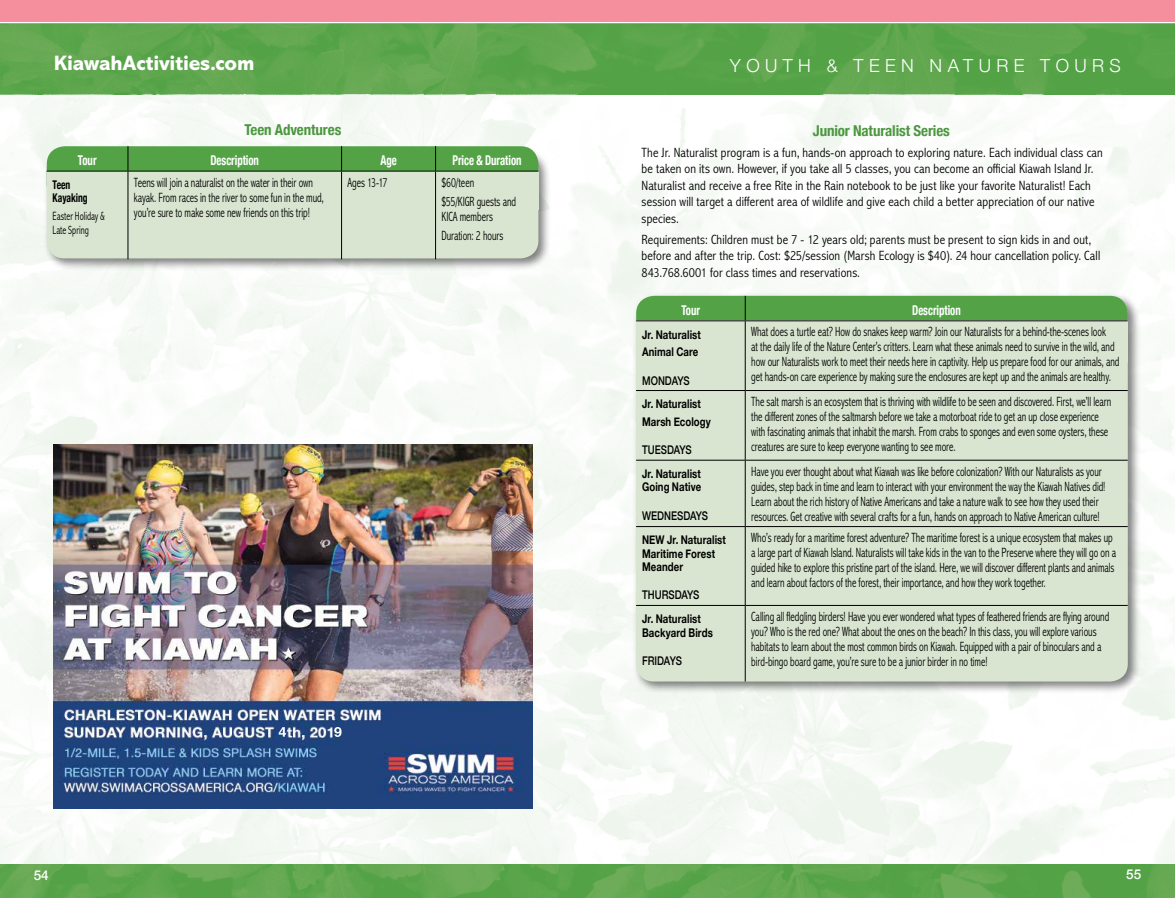
<style>
.page{position:relative;width:1175px;height:898px;background:#fff}
.page>*{position:absolute;margin:0;border:0;box-sizing:border-box;transform-origin:0 0}
.t1{font:800 21px "Abadi MT Pro";letter-spacing:-.01em;color:#fff}
.t2{font:300 18px "Helvetica Neue";letter-spacing:.3em;color:#fff}
.t3{font:700 condensed 15px "Helvetica Neue";letter-spacing:-.005em;color:#4c9740}
.t4{font:300 condensed 13.5px/15px "Abadi MT Pro";letter-spacing:-.005em;color:#000;scale:.8 1}
.t5{font:300 condensed 13.5px/16.5px "Abadi MT Pro";letter-spacing:-.005em;color:#000}
.t6{font:700 condensed 13.5px "Helvetica Neue";letter-spacing:-.005em;color:#fff;scale:.8 1}
.t7{font:500 13.5px "Helvetica Neue";color:#fff}
.t8{font:700 12px/13.5px "Helvetica Neue";letter-spacing:.005em;color:#000;scale:.8 1}
.t9{font:500 12px "Helvetica Neue";letter-spacing:-.005em;color:#000;scale:.8 1}
.t10{font:300 condensed 12px/13.5px "Abadi";color:#000;scale:.8 1}
.t11{font:700 condensed 12px/13.5px "Helvetica Neue";letter-spacing:-.005em;color:#000;scale:.8 1}
</style>
<div class="page">
<img style="left:0;top:94px;width:1174px;height:770px">
<img style="left:0;top:864px;width:1174px;height:34px">
<img style="left:0;top:23px;width:1174px;height:71px">
<div style="left:0;top:0;width:1174px;height:22px;background:#f58f9d"></div>
<div style="left:632px;top:292px;width:508px;height:402px;background:#000;opacity:.5"></div>
<div style="left:636px;top:296px;width:491px;height:385px;background:#d9e5d0;border-radius:18px"></div>
<div style="left:636px;top:296px;width:491px;height:46px;background:#53a346;border-radius:18px"></div>
<div style="left:636px;top:320px;width:491px;height:42px;background:#d9e5d0"></div>
<svg style="left:745px;top:296px;width:1px;height:24px"></svg>
<hr style="left:636px;top:320px;width:109px;height:1px;background:#000">
<hr style="left:745px;top:320px;width:382px;height:1px;background:#000">
<hr style="left:745px;top:321px;width:1px;height:69px;background:#000">
<hr style="left:636px;top:390px;width:109px;height:1px;background:#000">
<hr style="left:745px;top:390px;width:382px;height:1px;background:#000">
<hr style="left:745px;top:391px;width:1px;height:69px;background:#000">
<hr style="left:636px;top:460px;width:109px;height:1px;background:#000">
<hr style="left:745px;top:460px;width:382px;height:1px;background:#000">
<hr style="left:745px;top:460px;width:1px;height:66px;background:#000">
<hr style="left:636px;top:526px;width:109px;height:1px;background:#000">
<hr style="left:745px;top:526px;width:382px;height:1px;background:#000">
<hr style="left:745px;top:527px;width:1px;height:78px;background:#000">
<hr style="left:636px;top:605px;width:109px;height:1px;background:#000">
<hr style="left:745px;top:605px;width:382px;height:1px;background:#000">
<hr style="left:745px;top:606px;width:1px;height:75px;background:#000">
<img style="left:54px;top:445px;width:478px;height:363px">
<div style="left:43px;top:148px;width:508px;height:123px;background:#000;opacity:.5"></div>
<div style="left:47px;top:151px;width:491px;height:107px;background:#d9e5d0;border-radius:18px"></div>
<div style="left:47px;top:146px;width:491px;height:57px;background:#53a346;border-radius:18px"></div>
<div style="left:47px;top:171px;width:491px;height:38px;background:#d9e5d0"></div>
<svg style="left:128px;top:146px;width:1px;height:25px"></svg>
<svg style="left:341px;top:146px;width:1px;height:25px"></svg>
<svg style="left:435px;top:146px;width:1px;height:25px"></svg>
<hr style="left:47px;top:171px;width:81px;height:1px;background:#000">
<hr style="left:128px;top:171px;width:213px;height:1px;background:#000">
<hr style="left:128px;top:171px;width:1px;height:88px;background:#000">
<hr style="left:341px;top:171px;width:94px;height:1px;background:#000">
<hr style="left:341px;top:171px;width:1px;height:88px;background:#000">
<hr style="left:435px;top:171px;width:103px;height:1px;background:#000">
<hr style="left:435px;top:171px;width:1px;height:88px;background:#000">
<h1 class="t1" style="left:54px;top:51px;width:202px">KiawahActivities.com</h1>
<p class="t3" style="left:244px;top:117px;width:99px">Teen Adventures</p>
<p class="t6" style="left:78px;top:149px;width:25px">Tour</p>
<p class="t6" style="left:210px;top:149px;width:62px">Description</p>
<p class="t6" style="left:380px;top:149px;width:22px">Age</p>
<p class="t6" style="left:452px;top:149px;width:88px">Price &amp; Duration</p>
<p class="t11" style="left:53px;top:177px;width:45px">Teen<br>Kayaking</p>
<p class="t10" style="left:53px;top:209px;width:67px">Easter Holiday &amp;<br>Late Spring</p>
<p class="t4" style="left:134px;top:175px;width:239px">Teens will join a naturalist on the water in their own kayak. From races in the river to some fun in the mud, you’re sure to make some new friends on this trip!</p>
<p class="t4" style="left:347px;top:175px;width:51px">Ages 13-17</p>
<p class="t4" style="left:441px;top:173px;width:95px;line-height:19.4px">$60/teen<br>$55/KIGR guests and</p>
<p class="t4" style="left:441px;top:207px;width:79px;line-height:19.4px">KICA members<br>Duration: 2 hours</p>
<h2 class="t2" style="left:730px;top:51px;width:392px">YOUTH &amp; TEEN NATURE TOURS</h2>
<p class="t3" style="left:813px;top:118px;width:139px">Junior Naturalist Series</p>
<p class="t5" style="left:641px;top:144px;width:463px">The Jr. Naturalist program is a fun, hands-on approach to exploring nature. Each individual class can be taken on its own. However, if you take all 5 classes, you can become an official Kiawah Island Jr.<br>Naturalist and receive a free Rite in the Rain notebook to be just like your favorite Naturalist! Each session will target a different area of wildlife and give each child a better appreciation of our native species.</p>
<p class="t5" style="left:641px;top:231px;width:460px">Requirements: Children must be 7 - 12 years old; parents must be present to sign kids in and out, before and after the trip. Cost: $25/session (Marsh Ecology is $40). 24 hour cancellation policy. Call<br>843.768.6001 for class times and reservations.</p>
<p class="t6" style="left:681px;top:299px;width:25px">Tour</p>
<p class="t6" style="left:912px;top:299px;width:62px">Description</p>
<p class="t8" style="left:642px;top:326px;width:75px;line-height:17.9px">Jr. Naturalist<br>Animal Care</p>
<p class="t9" style="left:642px;top:370px;width:61px">MONDAYS</p>
<p class="t4" style="left:751px;top:324px;width:462px">What does a turtle eat? How do snakes keep warm? Join our Naturalists for a behind-the-scenes look<br>at the daily life of the Nature Center’s critters. Learn what these animals need to survive in the wild, and how our Naturalists work to meet their needs here in captivity. Help us prepare food for our animals, and get hands-on care experience by making sure the enclosures are kept up and the animals are healthy.</p>
<p class="t8" style="left:642px;top:395px;width:87px;line-height:17.9px">Jr. Naturalist<br>Marsh Ecology</p>
<p class="t9" style="left:642px;top:440px;width:64px">TUESDAYS</p>
<p class="t8" style="left:642px;top:467px;width:75px">Jr. Naturalist<br>Going Native</p>
<p class="t9" style="left:642px;top:505px;width:84px">WEDNESDAYS</p>
<p class="t8" style="left:642px;top:533px;width:106px">NEW Jr. Naturalist<br>Maritime Forest<br>Meander</p>
<p class="t9" style="left:642px;top:585px;width:73px">THURSDAYS</p>
<p class="t8" style="left:642px;top:612px;width:90px">Jr. Naturalist<br>Backyard Birds</p>
<p class="t9" style="left:642px;top:651px;width:51px">FRIDAYS</p>
<p class="t4" style="left:751px;top:394px;width:451px">The salt marsh is an ecosystem that is thriving with wildlife to be seen and discovered. First, we’ll learn the different zones of the saltmarsh before we take a motorboat ride to get an up close experience with fascinating animals that inhabit the marsh. From crabs to sponges and even some oysters, these creatures are sure to keep everyone wanting to see more.</p>
<p class="t4" style="left:751px;top:464px;width:444px">Have you ever thought about what Kiawah was like before colonization? With our Naturalists as your guides, step back in time and learn to interact with your environment the way the Kiawah Natives did!<br>Learn about the rich history of Native Americans and take a nature walk to see how they used their resources. Get creative with several crafts for a fun, hands on approach to Native American culture!</p>
<p class="t4" style="left:751px;top:530px;width:457px">Who’s ready for a maritime forest adventure? The maritime forest is a unique ecosystem that makes up a large part of Kiawah Island. Naturalists will take kids in the van to the Preserve where they will go on a guided hike to explore this pristine part of the island. Here, we will discover different plants and animals and learn about factors of the forest, their importance, and how they work together.</p>
<p class="t4" style="left:751px;top:609px;width:449px">Calling all fledgling birders! Have you ever wondered what types of feathered friends are flying around you? Who is the red one? What about the ones on the beach? In this class, you will explore various habitats to learn about the most common birds on Kiawah. Equipped with a pair of binoculars and a bird-bingo board game, you’re sure to be a junior birder in no time!</p>
<p class="t7" style="left:34px;top:865px;width:17px">54</p>
<p class="t7" style="left:1126px;top:863px;width:17px">55</p>
</div>
